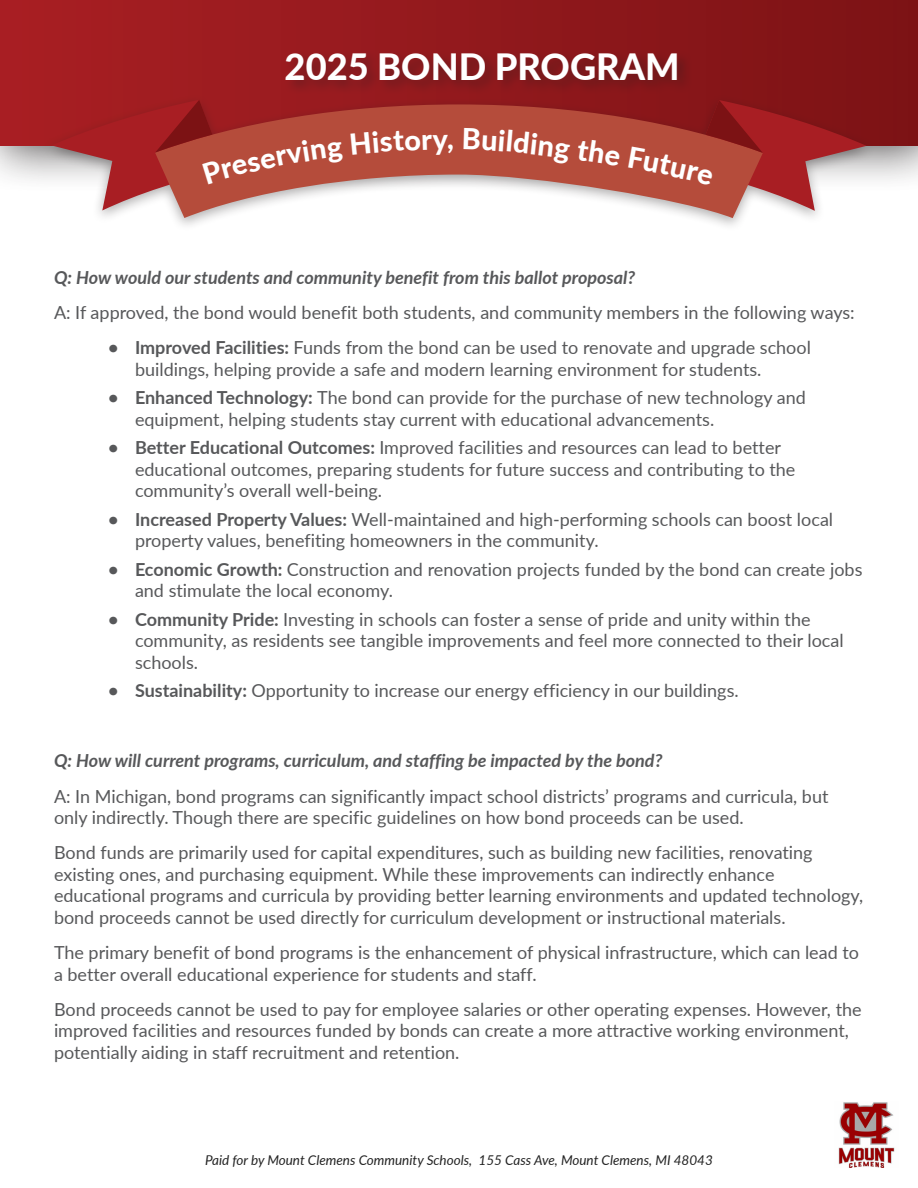
<style>
.page{position:relative;width:918px;height:1188px;background:#fff}
.page>*{position:absolute;margin:0;border:0;box-sizing:border-box;transform-origin:0 0}
.t1{font:800 36.15px "Lato";color:#fff}
.t2{font:800 28.8px "Lato";color:#fff}
.t3{font:18px/21.6px "Lato";color:#57585a}
.t4{font:italic 700 18px "Lato";color:#57585a}
.t5{font:italic 13.5px "Lato";color:#232323}
.s1{font-weight:700}
</style>
<div class="page">
<div style="left:0;top:0;width:918px;height:193px;background:#231f20;opacity:.75"></div>
<div style="left:0;top:0;width:918px;height:146px;background:linear-gradient(to right,#a91f24,#7c1315)"></div>
<div style="left:283px;top:49px;width:410px;height:46px;background:#231f20;opacity:.35"></div>
<div style="left:42px;top:93px;width:833px;height:139px;background:#231f20;opacity:.35"></div>
<svg style="left:155px;top:104px;width:608px;height:114px;fill:#b54c3b"></svg>
<img style="left:838px;top:1102px;width:57px;height:66px">
<svg style="left:51px;top:100px;width:293px;height:110px;background:#b65753"></svg>
<div style="left:351px;top:131px;width:97px;height:24px;background:#b54c3b"></div>
<div style="left:464px;top:128px;width:106px;height:36px;background:#b54c3b"></div>
<svg style="left:576px;top:140px;width:44px;height:26px"></svg>
<svg style="left:628px;top:100px;width:239px;height:111px;background:#ae514d"></svg>
<h1 class="t1" style="left:285px;top:40px;width:396px">2025 BOND PROGRAM</h1>
<h2 class="t2" style="left:447px;top:117px;width:9px">,</h2>
<p class="t4" style="left:54px;top:264px;width:583px">Q: How would our students and community benefit from this ballot proposal?</p>
<p class="t3" style="left:54px;top:301px;width:802px">A: If approved, the bond would benefit both students, and community members in the following ways:</p>
<p class="t3" style="left:135px;top:336px;width:677px;text-indent:-27px"><span class="s1">• Improved Facilities:</span> Funds from the bond can be used to renovate and upgrade school buildings, helping provide a safe and modern learning environment for students.</p>
<p class="t3" style="left:135px;top:386px;width:673px;text-indent:-27px"><span class="s1">• Enhanced Technology:</span> The bond can provide for the purchase of new technology and equipment, helping students stay current with educational advancements.</p>
<p class="t3" style="left:135px;top:436px;width:662px;text-indent:-27px"><span class="s1">• Better Educational Outcomes:</span> Improved facilities and resources can lead to better educational outcomes, preparing students for future success and contributing to the community’s overall well-being.</p>
<p class="t3" style="left:135px;top:508px;width:700px;text-indent:-27px"><span class="s1">• Increased Property Values:</span> Well-maintained and high-performing schools can boost local property values, benefiting homeowners in the community.</p>
<p class="t3" style="left:135px;top:558px;width:729px;text-indent:-27px"><span class="s1">• Economic Growth:</span> Construction and renovation projects funded by the bond can create jobs and stimulate the local economy.</p>
<p class="t3" style="left:135px;top:608px;width:710px;text-indent:-27px"><span class="s1">• Community Pride:</span> Investing in schools can foster a sense of pride and unity within the community, as residents see tangible improvements and feel more connected to their local schools.</p>
<p class="t3" style="left:108px;top:679px;width:632px"><span class="s1">• Sustainability:</span> Opportunity to increase our energy efficiency in our buildings.</p>
<p class="t4" style="left:54px;top:748px;width:610px">Q: How will current programs, curriculum, and staffing be impacted by the bond?</p>
<p class="t3" style="left:54px;top:784px;width:776px">A: In Michigan, bond programs can significantly impact school districts’ programs and curricula, but only indirectly. Though there are specific guidelines on how bond proceeds can be used.</p>
<p class="t3" style="left:54px;top:841px;width:811px">Bond funds are primarily used for capital expenditures, such as building new facilities, renovating existing ones, and purchasing equipment. While these improvements can indirectly enhance educational programs and curricula by providing better learning environments and updated technology, bond proceeds cannot be used directly for curriculum development or instructional materials.</p>
<p class="t3" style="left:54px;top:941px;width:807px">The primary benefit of bond programs is the enhancement of physical infrastructure, which can lead to a better overall educational experience for students and staff.</p>
<p class="t3" style="left:54px;top:998px;width:809px">Bond proceeds cannot be used to pay for employee salaries or other operating expenses. However, the improved facilities and resources funded by bonds can create a more attractive working environment, potentially aiding in staff recruitment and retention.</p>
<p class="t5" style="left:205px;top:1150px;width:509px">Paid for by Mount Clemens Community Schools, 155 Cass Ave, Mount Clemens, MI 48043</p>
</div>
